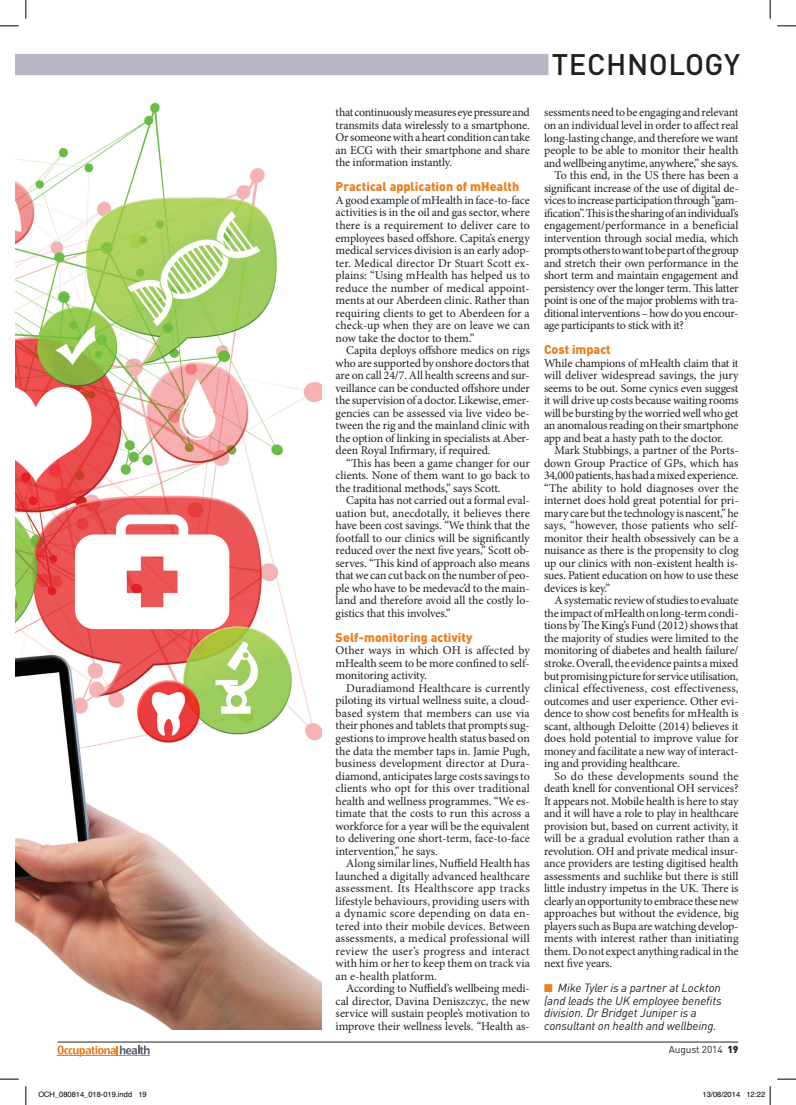
<style>
.page{position:relative;width:796px;height:1105px;background:#fff}
.page>*{position:absolute;margin:0;border:0;box-sizing:border-box;transform-origin:0 0}
.t1{font:500 29.38px "DINOT";letter-spacing:.02em;color:#231f20}
.t2{font:900 12.5px "DINOT";color:#ea8023}
.t3{font:11.88px/12.5px "Minion Pro";letter-spacing:-.015em;color:#231f20;text-align:justify}
.t4{font:italic 11.88px/12.5px "DINOT";letter-spacing:-.01em;color:#231f20}
.t5{font:11.88px "Minion Pro";letter-spacing:-.035em;color:#231f20}
.t6{font:10px "DINOT";letter-spacing:-.005em;color:#231f20}
.t7{font:7.5px "Helvetica";color:#000}
.s1{color:#ea8023}
.s2{font-weight:900}
</style>
<div class="page">
<svg style="left:57px;top:1045px;width:93px;height:11px"></svg>
<hr style="left:58px;top:1041px;width:680px;height:1px;background:#231f20">
<img style="left:15px;top:75px;width:306px;height:954px">
<div style="left:15px;top:54px;width:725px;height:21px;background:#b7b7c3"></div>
<div style="left:548px;top:53px;width:195px;height:22px;background:#fff"></div>
<svg style="left:0;top:25px;width:19px;height:2px"></svg>
<svg style="left:777px;top:25px;width:19px;height:2px"></svg>
<svg style="left:0;top:1078px;width:19px;height:1px"></svg>
<svg style="left:777px;top:1078px;width:19px;height:1px"></svg>
<svg style="left:25px;top:0;width:2px;height:19px"></svg>
<svg style="left:25px;top:1086px;width:2px;height:18px"></svg>
<svg style="left:769px;top:0;width:2px;height:19px"></svg>
<svg style="left:769px;top:1086px;width:2px;height:18px"></svg>
<p class="t3" style="left:336px;top:106px;width:196px">that continuously measures eye pressure and transmits data wirelessly to a smartphone.<br>Or someone with a heart condition can take an ECG with their smartphone and share the information instantly.</p>
<p class="t2" style="left:336px;top:178px;width:185px">Practical application of mHealth</p>
<p class="t3" style="left:336px;top:194px;width:196px">A good example of mHealth in face-to-face activities is in the oil and gas sector, where there is a requirement to deliver care to employees based offshore. Capita’s energy medical services division is an early adop&shy;ter. Medical director Dr Stuart Scott ex&shy;plains: “Using mHealth has helped us to reduce the number of medical appoint&shy;ments at our Aberdeen clinic. Rather than requiring clients to get to Aberdeen for a check-up when they are on leave we can now take the doctor to them.”</p>
<p class="t3" style="left:336px;top:344px;width:196px;text-indent:11px">Capita deploys offshore medics on rigs who are supported by onshore doctors that are on call 24/7. All health screens and sur&shy;veillance can be conducted offshore under the supervision of a doctor. Likewise, emer&shy;gencies can be assessed via live video be&shy;tween the rig and the mainland clinic with the option of linking in specialists at Aber&shy;deen Royal Infirmary, if required.</p>
<p class="t3" style="left:336px;top:456px;width:196px;text-indent:11px">“This has been a game changer for our clients. None of them want to go back to the traditional methods,” says Scott.</p>
<p class="t3" style="left:336px;top:494px;width:196px;text-indent:11px">Capita has not carried out a formal eval&shy;uation but, anecdotally, it believes there have been cost savings. “We think that the footfall to our clinics will be significantly reduced over the next five years,” Scott ob&shy;serves. “This kind of approach also means that we can cut back on the number of peo&shy;ple who have to be medevac’d to the main&shy;land and therefore avoid all the costly lo&shy;gistics that this involves.”</p>
<p class="t2" style="left:336px;top:628px;width:138px">Self-monitoring activity</p>
<p class="t3" style="left:336px;top:644px;width:196px">Other ways in which OH is affected by mHealth seem to be more confined to self&shy;monitoring activity.</p>
<p class="t3" style="left:336px;top:681px;width:196px;text-indent:11px">Duradiamond Healthcare is currently piloting its virtual wellness suite, a cloud&shy;based system that members can use via their phones and tablets that prompts sug&shy;gestions to improve health status based on the data the member taps in. Jamie Pugh, business development director at Dura&shy;diamond, anticipates large costs savings to clients who opt for this over traditional health and wellness programmes. “We es&shy;timate that the costs to run this across a workforce for a year will be the equivalent to delivering one short-term, face-to-face intervention,” he says.</p>
<p class="t3" style="left:336px;top:856px;width:196px;text-indent:11px">Along similar lines, Nuffield Health has launched a digitally advanced healthcare assessment. Its Healthscore app tracks lifestyle behaviours, providing users with a dynamic score depending on data en&shy;tered into their mobile devices. Between assessments, a medical professional will review the user’s progress and interact with him or her to keep them on track via an e-health platform.</p>
<p class="t3" style="left:336px;top:981px;width:196px;text-indent:11px">According to Nuffield’s wellbeing medi&shy;cal director, Davina Deniszczyc, the new service will sustain people’s motivation to improve their wellness levels. “Health as-</p>
<h1 class="t1" style="left:552px;top:45px;width:190px">TECHNOLOGY</h1>
<p class="t3" style="left:544px;top:106px;width:196px">sessments need to be engaging and relevant</p>
<p class="t3" style="left:544px;top:119px;width:196px">on an individual level in order to affect real</p>
<p class="t3" style="left:544px;top:131px;width:196px">long-lasting change, and therefore we want</p>
<p class="t3" style="left:544px;top:144px;width:196px">people to be able to monitor their health</p>
<p class="t3" style="left:544px;top:156px;width:196px">and wellbeing anytime, anywhere,” she says.</p>
<p class="t3" style="left:554px;top:169px;width:185px">To this end, in the US there has been a</p>
<p class="t3" style="left:544px;top:181px;width:196px">significant increase of the use of digital de-</p>
<p class="t3" style="left:544px;top:194px;width:196px">vices to increase participation through “gam-</p>
<p class="t3" style="left:544px;top:206px;width:196px">ification”. This is the sharing of an individual’s</p>
<p class="t3" style="left:544px;top:219px;width:196px">engagement/performance in a beneficial</p>
<p class="t3" style="left:544px;top:231px;width:196px">intervention through social media, which</p>
<p class="t5" style="left:544px;top:242px;width:196px">prompts others to want to be part of the group</p>
<p class="t3" style="left:544px;top:256px;width:196px">and stretch their own performance in the</p>
<p class="t3" style="left:544px;top:269px;width:196px">short term and maintain engagement and</p>
<p class="t3" style="left:544px;top:281px;width:196px">persistency over the longer term. This latter</p>
<p class="t3" style="left:544px;top:294px;width:196px">point is one of the major problems with tra-</p>
<p class="t3" style="left:544px;top:306px;width:196px">ditional interventions – how do you encour-</p>
<p class="t3" style="left:544px;top:319px;width:142px">age participants to stick with it?</p>
<p class="t2" style="left:544px;top:341px;width:68px">Cost impact</p>
<p class="t3" style="left:544px;top:356px;width:196px">While champions of mHealth claim that it will deliver widespread savings, the jury seems to be out. Some cynics even suggest it will drive up costs because waiting rooms will be bursting by the worried well who get an anomalous reading on their smartphone app and beat a hasty path to the doctor.</p>
<p class="t3" style="left:544px;top:444px;width:196px;text-indent:11px">Mark Stubbings, a partner of the Ports&shy;down Group Practice of GPs, which has 34,000 patients, has had a mixed experience. “The ability to hold diagnoses over the internet does hold great potential for pri&shy;mary care but the technology is nascent,” he says, “however, those patients who self&shy;monitor their health obsessively can be a nuisance as there is the propensity to clog up our clinics with non-existent health is&shy;sues. Patient education on how to use these devices is key.”</p>
<p class="t3" style="left:544px;top:594px;width:196px;text-indent:11px">A systematic review of studies to evaluate the impact of mHealth on long-term condi&shy;tions by The King’s Fund (2012) shows that the majority of studies were limited to the monitoring of diabetes and health failure/ stroke. Overall, the evidence paints a mixed but promising picture for service utilisation, clinical effectiveness, cost effectiveness, outcomes and user experience. Other evi&shy;dence to show cost benefits for mHealth is scant, although Deloitte (2014) believes it does hold potential to improve value for money and facilitate a new way of interact&shy;ing and providing healthcare.</p>
<p class="t3" style="left:544px;top:769px;width:196px;text-indent:11px">So do these developments sound the death knell for conventional OH services?<br>It appears not. Mobile health is here to stay and it will have a role to play in healthcare provision but, based on current activity, it will be a gradual evolution rather than a revolution. OH and private medical insur&shy;ance providers are testing digitised health assessments and suchlike but there is still little industry impetus in the UK. There is clearly an opportunity to embrace these new approaches but without the evidence, big players such as Bupa are watching develop&shy;ments with interest rather than initiating them. Do not expect anything radical in the next five years.</p>
<p class="t4" style="left:544px;top:980px;width:179px"><span class="s1">■</span> Mike Tyler is a partner at Lockton (and leads the UK employee benefits division. Dr Bridget Juniper is a consultant on health and wellbeing.</p>
<p class="t6" style="left:669px;top:1042px;width:71px">August 2014 <span class="s2">19</span></p>
<p class="t7" style="left:38px;top:1088px;width:110px">OCH_080814_018-019.indd 19</p>
<p class="t7" style="left:702px;top:1088px;width:64px">13/08/2014 12:22</p>
</div>
